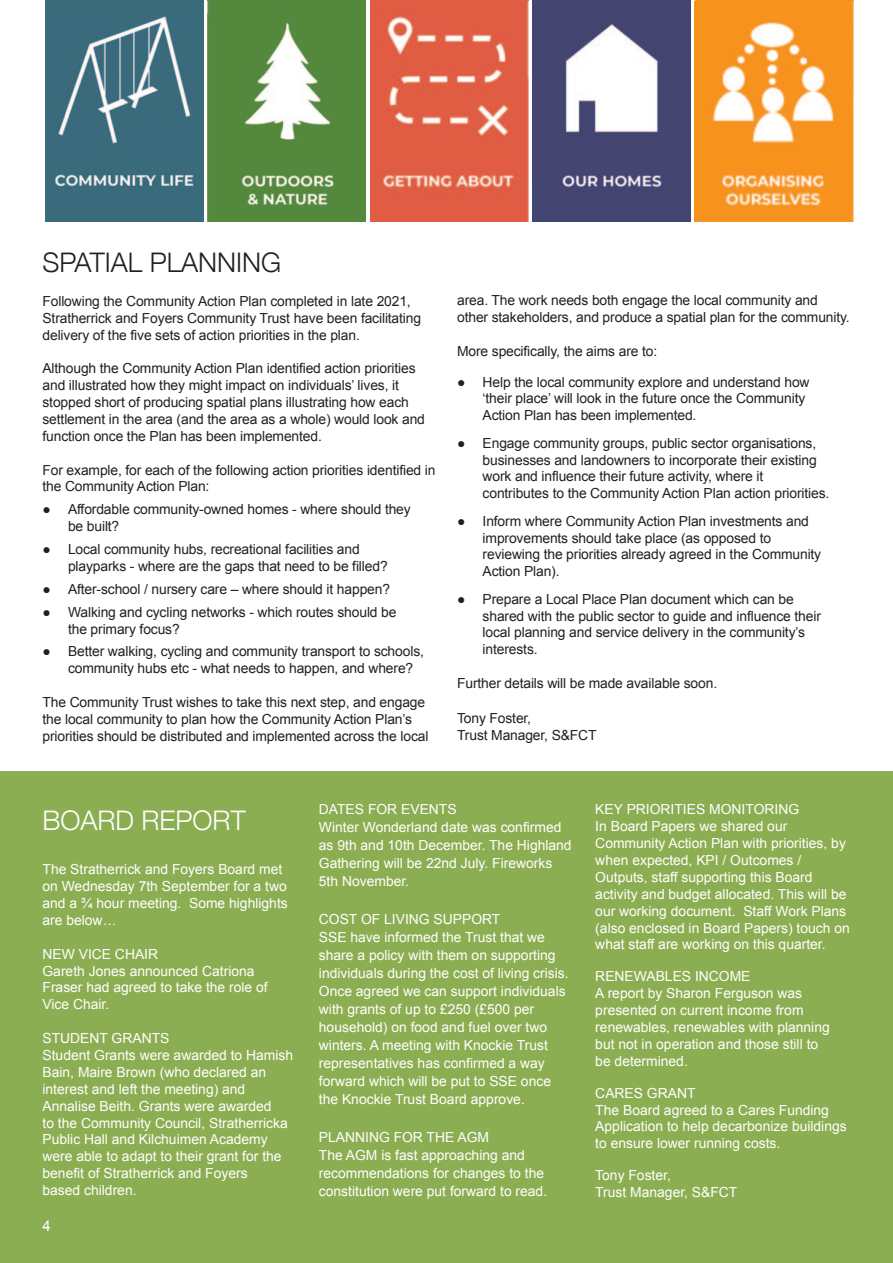
<style>
.page{position:relative;width:893px;height:1263px;background:#fff}
.page>*{position:absolute;margin:0;border:0;box-sizing:border-box;transform-origin:0 0}
.t1{font:300 27px "Helvetica Neue";color:#231f20}
.t2{font:300 27px "Helvetica Neue";color:#fff}
.t3{font:15px "Arial";color:#fff}
.t4{font:13.8px/16.8px "Arial";letter-spacing:-.01em;color:#231f20}
.t5{font:13.8px/16.8px "Arial";color:#fff}
</style>
<div class="page">
<div style="left:0;top:771px;width:893px;height:492px;background:#8cae52"></div>
<img style="left:208px;top:2px;width:158px;height:219px">
<img style="left:45px;top:2px;width:158px;height:219px">
<img style="left:370px;top:2px;width:158px;height:219px">
<img style="left:532px;top:2px;width:159px;height:219px">
<img style="left:695px;top:2px;width:158px;height:219px">
<p class="t1" style="left:43px;top:246px;width:240px">SPATIAL PLANNING</p>
<p class="t4" style="left:43px;top:293px;width:380px">Following the Community Action Plan completed in late 2021,<br>Stratherrick and Foyers Community Trust have been facilitating delivery of the five sets of action priorities in the plan.</p>
<p class="t4" style="left:43px;top:360px;width:384px">Although the Community Action Plan identified action priorities and illustrated how they might impact on individuals’ lives, it stopped short of producing spatial plans illustrating how each settlement in the area (and the area as a whole) would look and function once the Plan has been implemented.</p>
<p class="t4" style="left:43px;top:461px;width:394px">For example, for each of the following action priorities identified in the Community Action Plan:</p>
<p class="t4" style="left:68px;top:501px;width:344px;text-indent:-26px">● Affordable community-owned homes - where should they be built?</p>
<p class="t4" style="left:68px;top:541px;width:321px;text-indent:-26px">● Local community hubs, recreational facilities and playparks - where are the gaps that need to be filled?</p>
<p class="t4" style="left:43px;top:581px;width:349px">● After-school / nursery care – where should it happen?</p>
<p class="t4" style="left:68px;top:603px;width:330px;text-indent:-26px">● Walking and cycling networks - which routes should be the primary focus?</p>
<p class="t4" style="left:68px;top:643px;width:357px;text-indent:-26px">● Better walking, cycling and community transport to schools, community hubs etc - what needs to happen, and where?</p>
<p class="t4" style="left:43px;top:694px;width:387px">The Community Trust wishes to take this next step, and engage the local community to plan how the Community Action Plan’s priorities should be distributed and implemented across the local</p>
<p class="t4" style="left:457px;top:292px;width:394px">area. The work needs both engage the local community and other stakeholders, and produce a spatial plan for the community.</p>
<p class="t4" style="left:457px;top:343px;width:202px">More specifically, the aims are to:</p>
<p class="t4" style="left:483px;top:373px;width:328px;text-indent:-26px">● Help the local community explore and understand how ‘their place’ will look in the future once the Community<br>Action Plan has been implemented.</p>
<p class="t4" style="left:483px;top:434px;width:348px;text-indent:-26px">● Engage community groups, public sector organisations, businesses and landowners to incorporate their existing work and influence their future activity, where it contributes to the Community Action Plan action priorities.</p>
<p class="t4" style="left:483px;top:512px;width:340px;text-indent:-26px">● Inform where Community Action Plan investments and improvements should take place (as opposed to reviewing the priorities already agreed in the Community Action Plan).</p>
<p class="t4" style="left:483px;top:590px;width:340px;text-indent:-26px">● Prepare a Local Place Plan document which can be shared with the public sector to guide and influence their local planning and service delivery in the community’s interests.</p>
<p class="t4" style="left:457px;top:675px;width:262px">Further details will be made available soon.</p>
<p class="t4" style="left:457px;top:710px;width:76px">Tony Foster,</p>
<p class="t4" style="left:457px;top:727px;width:141px">Trust Manager, S&amp;FCT</p>
<p class="t2" style="left:43px;top:804px;width:205px">BOARD REPORT</p>
<p class="t5" style="left:43px;top:861px;width:247px">The Stratherrick and Foyers Board met on Wednesday 7th September for a two and a ¾ hour meeting. Some highlights are below…</p>
<p class="t5" style="left:43px;top:945px;width:117px">NEW VICE CHAIR</p>
<p class="t5" style="left:43px;top:962px;width:227px">Gareth Jones announced Catriona<br>Fraser had agreed to take the role of<br>Vice Chair.</p>
<p class="t5" style="left:43px;top:1030px;width:128px">STUDENT GRANTS</p>
<p class="t5" style="left:43px;top:1047px;width:252px">Student Grants were awarded to Hamish Bain, Maire Brown (who declared an interest and left the meeting) and Annalise Beith. Grants were awarded<br>to the Community Council, Stratherricka Public Hall and Kilchuimen Academy were able to adapt to their grant for the benefit of Stratherrick and Foyers<br>based children.</p>
<p class="t3" style="left:43px;top:1218px;width:10px">4</p>
<p class="t5" style="left:319px;top:801px;width:139px">DATES FOR EVENTS</p>
<p class="t5" style="left:319px;top:819px;width:254px;line-height:18px">Winter Wonderland date was confirmed as 9th and 10th December. The Highland<br>Gathering will be 22nd July. Fireworks<br>5th November.</p>
<p class="t5" style="left:319px;top:911px;width:183px">COST OF LIVING SUPPORT</p>
<p class="t5" style="left:319px;top:928px;width:251px;line-height:18px">SSE have informed the Trust that we share a policy with them on supporting individuals during the cost of living crisis.<br>Once agreed we can support individuals with grants of up to £250 (£500 per household) on food and fuel over two winters. A meeting with Knockie Trust representatives has confirmed a way forward which will be put to SSE once the Knockie Trust Board approve.</p>
<p class="t5" style="left:319px;top:1128px;width:172px">PLANNING FOR THE AGM</p>
<p class="t5" style="left:319px;top:1146px;width:230px;line-height:18px">The AGM is fast approaching and recommendations for changes to the constitution were put forward to read.</p>
<p class="t5" style="left:595px;top:801px;width:205px">KEY PRIORITIES MONITORING</p>
<p class="t5" style="left:595px;top:818px;width:256px">In Board Papers we shared our Community Action Plan with priorities, by when expected, KPI / Outcomes / Outputs, staff supporting this Board activity and budget allocated. This will be our working document. Staff Work Plans (also enclosed in Board Papers) touch on what staff are working on this quarter.</p>
<p class="t5" style="left:595px;top:968px;width:157px">RENEWABLES INCOME</p>
<p class="t5" style="left:595px;top:985px;width:236px">A report by Sharon Ferguson was presented on current income from renewables, renewables with planning but not in operation and those still to be determined.</p>
<p class="t5" style="left:595px;top:1084px;width:102px">CARES GRANT</p>
<p class="t5" style="left:595px;top:1101px;width:253px">The Board agreed to a Cares Funding<br>Application to help decarbonize buildings to ensure lower running costs.</p>
<p class="t5" style="left:595px;top:1167px;width:77px">Tony Foster,</p>
<p class="t5" style="left:595px;top:1184px;width:144px">Trust Manager, S&amp;FCT</p>
</div>
